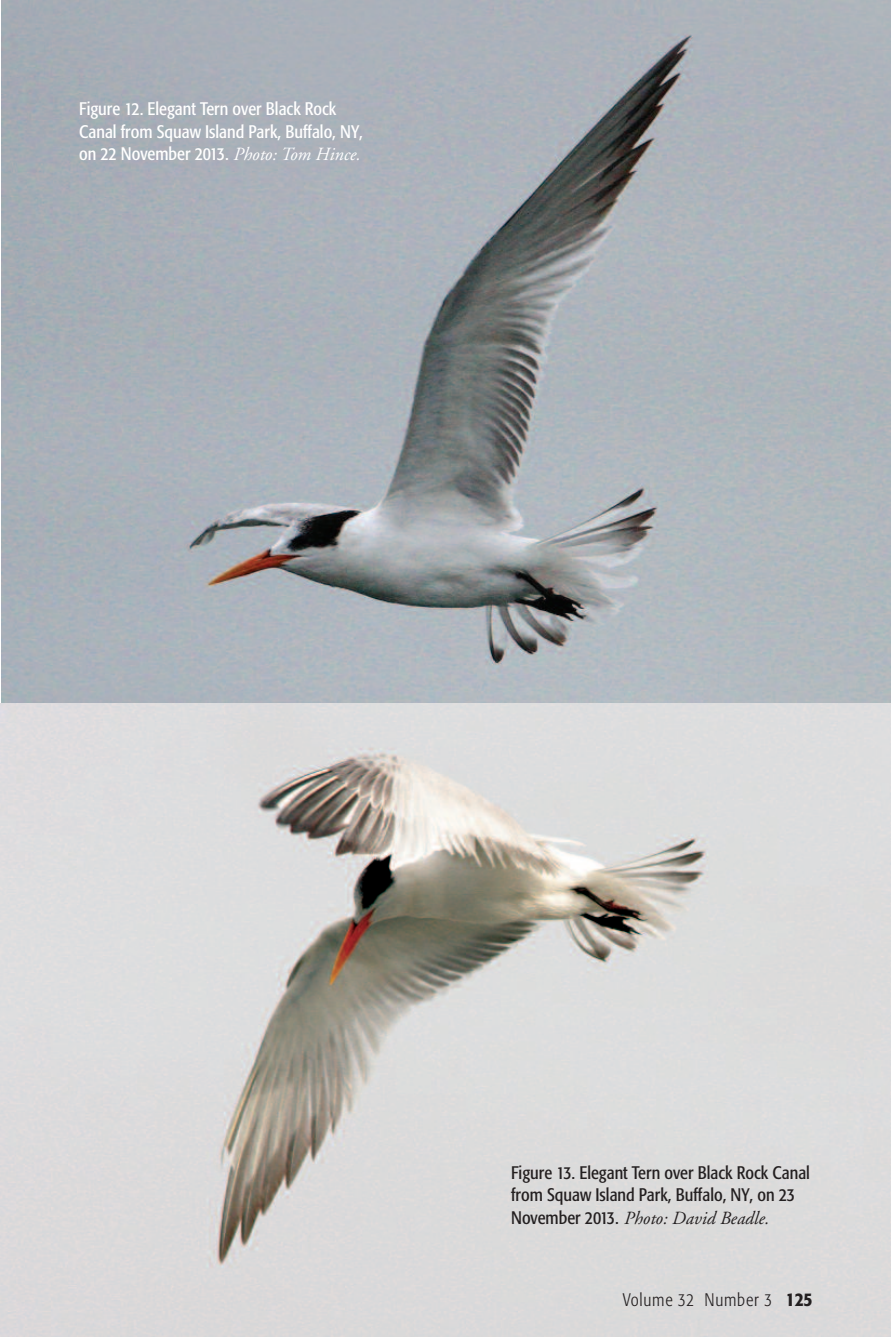
<style>
.page{position:relative;width:891px;height:1337px;background:#fff}
.page>*{position:absolute;margin:0;border:0;box-sizing:border-box;transform-origin:0 0}
.t1{font:italic 18.45px "Adobe Garamond";color:#231f20}
.t2{font:condensed 18px/22.5px "Formata";color:#fff}
.t3{font:condensed 18px/22.5px "Formata";color:#231f20}
.t4{font:300 condensed 18px "Formata";letter-spacing:.045em;color:#231f20}
.s1{font-family:"Adobe Garamond";font-style:italic;font-stretch:normal;font-size:18.45px}
.s2{font-family:"Formata";font-style:normal;font-stretch:condensed;font-size:18px}
.s3{font-weight:500;font-size:19.12px}
</style>
<div class="page">
<img style="left:0;top:703px;width:891px;height:633px">
<img style="left:1px;top:0;width:890px;height:703px">
<p class="t2" style="left:79px;top:99px;width:285px">Figure 12. Elegant Tern over Black Rock<br>Canal from Squaw Island Park, Buffalo, NY, on 22 November 2013. <span class="s1">Photo: Tom Hince.</span></p>
<p class="t3" style="left:511px;top:1162px;width:300px">Figure 13. Elegant Tern over Black Rock Canal from Squaw Island Park, Buffalo, NY, on 23</p>
<p class="t1" style="left:511px;top:1210px;width:259px"><span class="s2">November 2013.</span> Photo: David Beadle.</p>
<p class="t4" style="left:623px;top:1292px;width:191px">Volume 32 Number 3 <span class="s3">125</span></p>
</div>
